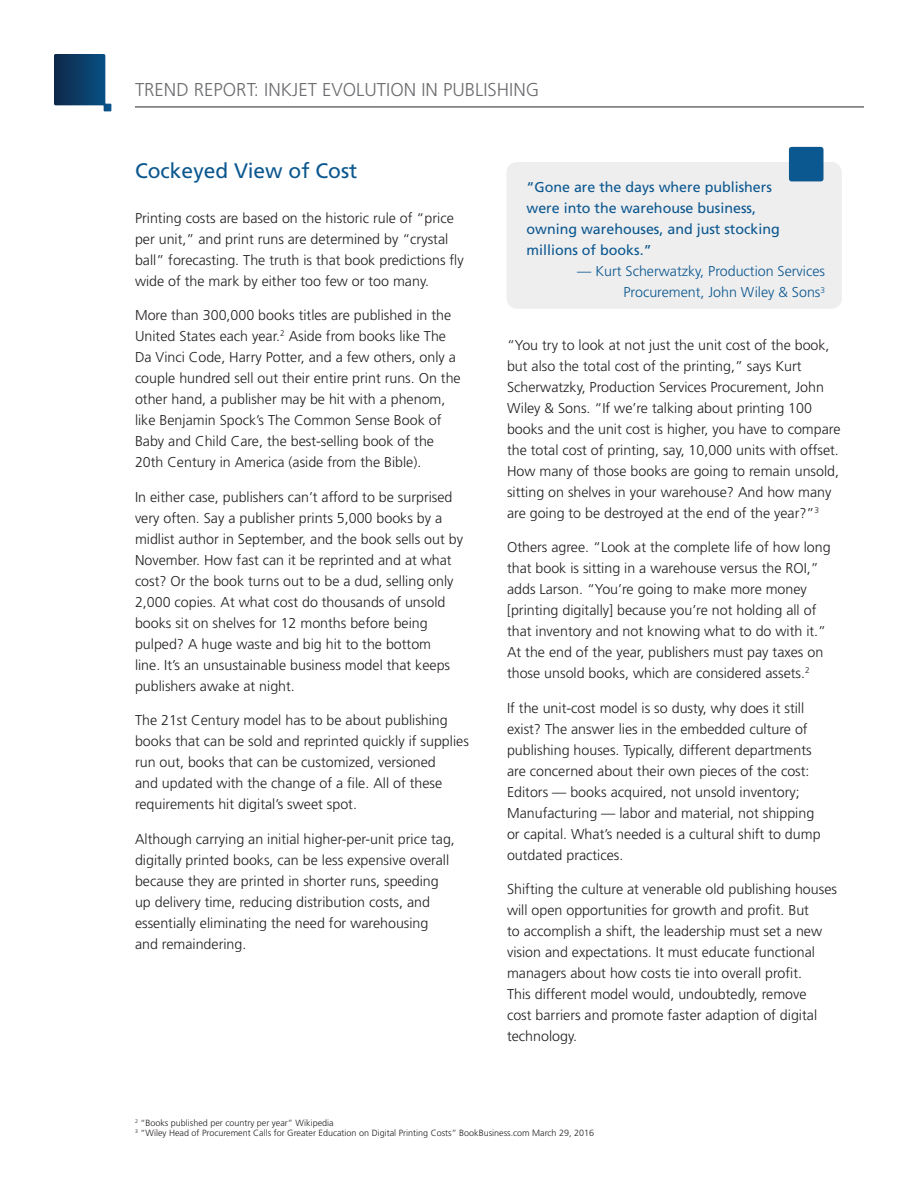
<style>
.page{position:relative;width:918px;height:1188px;background:#fff}
.page>*{position:absolute;margin:0;border:0;box-sizing:border-box;transform-origin:0 0}
.t1{font:21px "Frutiger";color:#0b578f}
.t2{font:300 18.6px "Frutiger";color:#6c6d70}
.t3{font:300 14.25px/21px "Frutiger";color:#231f20}
.t4{font:14.25px/21px "Frutiger";color:#0b578f}
.t5{font:300 14.25px/21px "Frutiger";color:#0b578f;text-align:right}
.t6{font:300 9px "Frutiger";color:#231f20}
</style>
<div class="page">
<svg style="left:54px;top:54px;width:57px;height:57px"></svg>
<hr style="left:135px;top:106px;width:729px;height:2px;background:#6c6d70">
<div style="left:507px;top:162px;width:335px;height:147px;background:#eeeeef;border-radius:11px"></div>
<div style="left:789px;top:147px;width:35px;height:34px;background:#0b578f;border-radius:3px"></div>
<p class="t2" style="left:135px;top:79px;width:406px">TREND REPORT: INKJET EVOLUTION IN PUBLISHING</p>
<p class="t1" style="left:135px;top:159px;width:224px">Cockeyed View of Cost</p>
<p class="t3" style="left:135px;top:207px;width:330px">Printing costs are based on the historic rule of “price per unit,” and print runs are determined by “crystal ball” forecasting. The truth is that book predictions fly wide of the mark by either too few or too many.</p>
<p class="t3" style="left:135px;top:305px;width:327px">More than 300,000 books titles are published in the United States each year.<sup>2</sup> Aside from books like The Da Vinci Code, Harry Potter, and a few others, only a couple hundred sell out their entire print runs. On the other hand, a publisher may be hit with a phenom, like Benjamin Spock’s The Common Sense Book of Baby and Child Care, the best-selling book of the 20th Century in America (aside from the Bible).</p>
<p class="t3" style="left:135px;top:486px;width:330px">In either case, publishers can’t afford to be surprised very often. Say a publisher prints 5,000 books by a midlist author in September, and the book sells out by November. How fast can it be reprinted and at what cost? Or the book turns out to be a dud, selling only 2,000 copies. At what cost do thousands of unsold books sit on shelves for 12 months before being pulped? A huge waste and big hit to the bottom<br>line. It’s an unsustainable business model that keeps publishers awake at night.</p>
<p class="t3" style="left:135px;top:710px;width:335px">The 21st Century model has to be about publishing books that can be sold and reprinted quickly if supplies run out, books that can be customized, versioned<br>and updated with the change of a file. All of these requirements hit digital’s sweet spot.</p>
<p class="t3" style="left:135px;top:828px;width:321px">Although carrying an initial higher-per-unit price tag, digitally printed books, can be less expensive overall because they are printed in shorter runs, speeding up delivery time, reducing distribution costs, and essentially eliminating the need for warehousing and remaindering.</p>
<p class="t4" style="left:526px;top:177px;width:255px">“Gone are the days where publishers were into the warehouse business, owning warehouses, and just stocking millions of books.”</p>
<p class="t5" style="left:577px;top:261px;width:249px">— Kurt Scherwatzky, Production Services<br>Procurement, John Wiley &amp; Sons<sup>3</sup></p>
<p class="t3" style="left:507px;top:334px;width:335px">“You try to look at not just the unit cost of the book, but also the total cost of the printing,” says Kurt Scherwatzky, Production Services Procurement, John Wiley &amp; Sons. “If we’re talking about printing 100 books and the unit cost is higher, you have to compare the total cost of printing, say, 10,000 units with offset.<br>How many of those books are going to remain unsold, sitting on shelves in your warehouse? And how many are going to be destroyed at the end of the year?”<sup>3</sup></p>
<p class="t3" style="left:507px;top:537px;width:325px">Others agree. “Look at the complete life of how long that book is sitting in a warehouse versus the ROI,” adds Larson. “You’re going to make more money [printing digitally] because you’re not holding all of that inventory and not knowing what to do with it.” At the end of the year, publishers must pay taxes on those unsold books, which are considered assets.<sup>2</sup></p>
<p class="t3" style="left:507px;top:697px;width:315px">If the unit-cost model is so dusty, why does it still exist? The answer lies in the embedded culture of publishing houses. Typically, different departments are concerned about their own pieces of the cost:<br>Editors — books acquired, not unsold inventory; Manufacturing — labor and material, not shipping or capital. What’s needed is a cultural shift to dump outdated practices.</p>
<p class="t3" style="left:507px;top:879px;width:331px">Shifting the culture at venerable old publishing houses will open opportunities for growth and profit. But<br>to accomplish a shift, the leadership must set a new vision and expectations. It must educate functional managers about how costs tie into overall profit.<br>This different model would, undoubtedly, remove<br>cost barriers and promote faster adaption of digital technology.</p>
<p class="t6" style="left:135px;top:1117px;width:200px"><sup>2</sup> “Books published per country per year” Wikipedia</p>
<p class="t6" style="left:135px;top:1128px;width:461px"><sup>3</sup> “Wiley Head of Procurement Calls for Greater Education on Digital Printing Costs” BookBusiness.com March 29, 2016</p>
</div>
